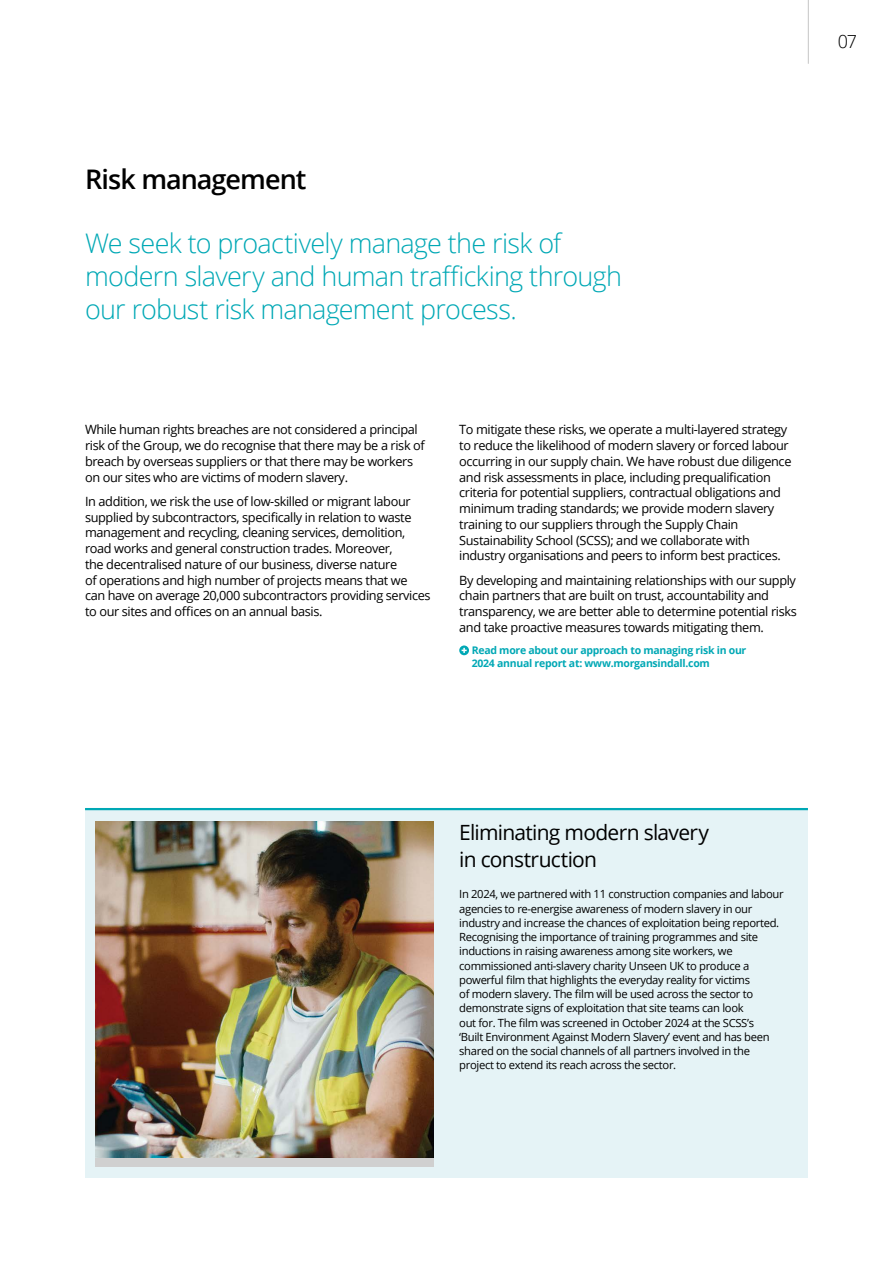
<style>
.page{position:relative;width:893px;height:1263px;background:#fff}
.page>*{position:absolute;margin:0;border:0;box-sizing:border-box;transform-origin:0 0}
.t1{font:300 27px/33px "Open Sans";letter-spacing:-.03em;color:#00a8b5}
.t2{font:600 27px "Open Sans";letter-spacing:-.035em;color:#000}
.t3{font:21px/27px "Open Sans";letter-spacing:-.035em;color:#000}
.t4{font:300 18px "Open Sans";color:#000}
.t5{font:12.75px/15.8px "Open Sans";letter-spacing:-.03em;color:#000}
.t6{font:11.25px/14.2px "Open Sans";letter-spacing:-.03em;color:#000}
.t7{font:700 10.5px/13.5px "Open Sans";letter-spacing:-.025em;color:#00a8b5}
</style>
<div class="page">
<svg style="left:459px;top:645px;width:10px;height:10px"></svg>
<svg style="left:462px;top:648px;width:5px;height:5px"></svg>
<div style="left:85px;top:808px;width:723px;height:370px;background:#e5f3f6"></div>
<hr style="left:85px;top:808px;width:723px;height:2px;background:#00a8b5">
<div style="left:96px;top:821px;width:338px;height:346px;background:#d0d0d0"></div>
<img style="left:96px;top:821px;width:338px;height:336px">
<hr style="left:808px;top:0;width:1px;height:64px;background:#c6c6c6">
<h3 class="t4" style="left:838px;top:29px;width:21px">07</h3>
<h1 class="t2" style="left:85px;top:161px;width:223px">Risk management</h1>
<h1 class="t1" style="left:85px;top:226px;width:539px">We seek to proactively manage the risk of modern slavery and human trafficking through our robust risk management process.</h1>
<p class="t5" style="left:85px;top:421px;width:341px">While human rights breaches are not considered a principal risk of the Group, we do recognise that there may be a risk of breach by overseas suppliers or that there may be workers on our sites who are victims of modern slavery.</p>
<p class="t5" style="left:85px;top:493px;width:347px">In addition, we risk the use of low-skilled or migrant labour supplied by subcontractors, specifically in relation to waste management and recycling, cleaning services, demolition, road works and general construction trades. Moreover,<br>the decentralised nature of our business, diverse nature<br>of operations and high number of projects means that we can have on average 20,000 subcontractors providing services to our sites and offices on an annual basis.</p>
<p class="t5" style="left:459px;top:421px;width:334px">To mitigate these risks, we operate a multi-layered strategy to reduce the likelihood of modern slavery or forced labour occurring in our supply chain. We have robust due diligence and risk assessments in place, including prequalification criteria for potential suppliers, contractual obligations and minimum trading standards; we provide modern slavery training to our suppliers through the Supply Chain Sustainability School (SCSS); and we collaborate with industry organisations and peers to inform best practices.</p>
<p class="t5" style="left:459px;top:572px;width:339px">By developing and maintaining relationships with our supply chain partners that are built on trust, accountability and transparency, we are better able to determine potential risks and take proactive measures towards mitigating them.</p>
<p class="t7" style="left:472px;top:643px;width:276px">Read more about our approach to managing risk in our<br>2024 annual report at: www.morgansindall.com</p>
<h2 class="t3" style="left:459px;top:818px;width:251px">Eliminating modern slavery in construction</h2>
<p class="t6" style="left:459px;top:887px;width:326px">In 2024, we partnered with 11 construction companies and labour agencies to re-energise awareness of modern slavery in our industry and increase the chances of exploitation being reported.<br>Recognising the importance of training programmes and site inductions in raising awareness among site workers, we commissioned anti-slavery charity Unseen UK to produce a powerful film that highlights the everyday reality for victims<br>of modern slavery. The film will be used across the sector to demonstrate signs of exploitation that site teams can look<br>out for. The film was screened in October 2024 at the SCSS’s<br>‘Built Environment Against Modern Slavery’ event and has been shared on the social channels of all partners involved in the project to extend its reach across the sector.</p>
</div>
